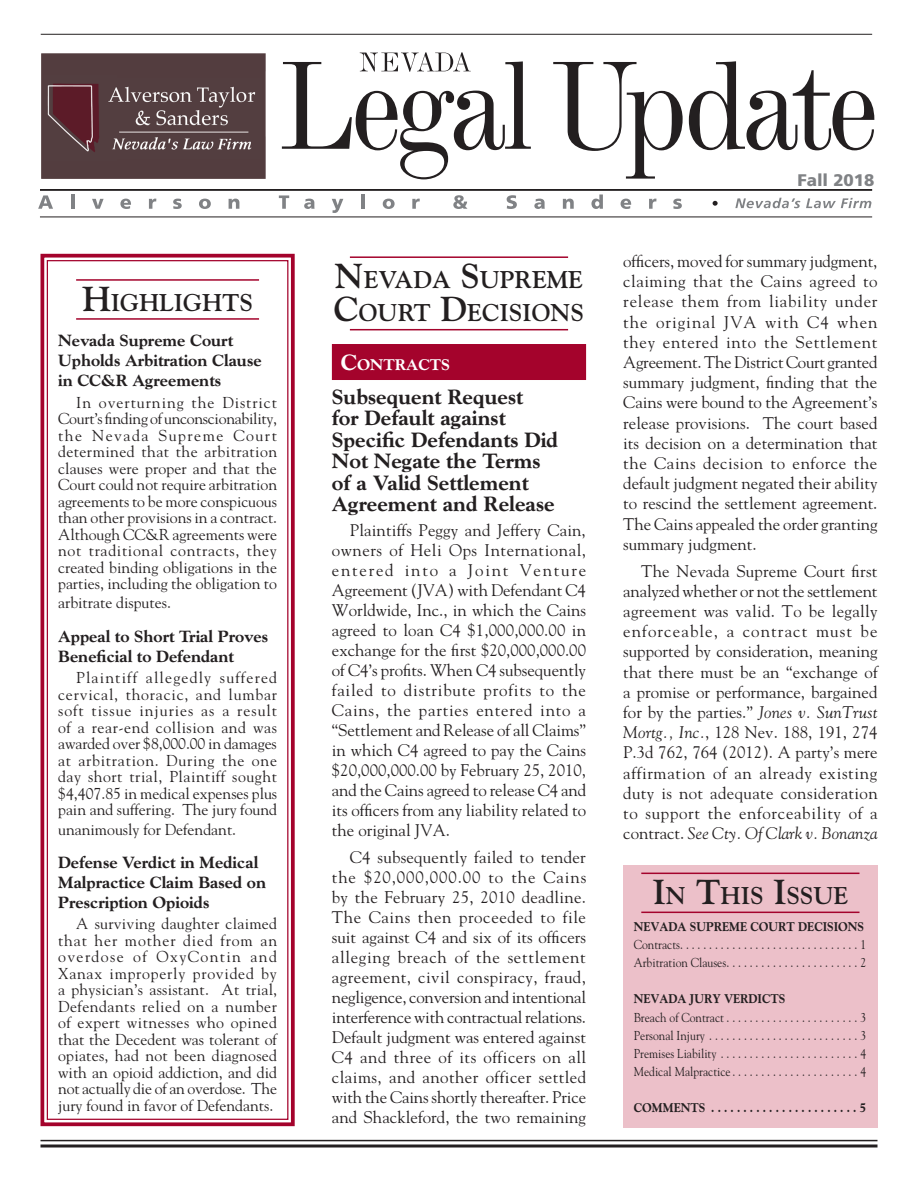
<style>
.page{position:relative;width:918px;height:1188px;background:#fff}
.page>*{position:absolute;margin:0;border:0;box-sizing:border-box;transform-origin:0 0}
.t1{font:700 24.15px/33.5px "Goudy";color:#231f20}
.Subhead{font:800 21px/21.5px "Goudy";color:#231f20}
.Body{font:16.8px/20px "Goudy";color:#231f20;text-align:justify}
.Body-2{font:900 16.8px "Frutiger";color:#808285}
.Subhead-2{font:800 16.5px/19.8px "Goudy";color:#231f20}
.HIghlight_Body{font:15.75px/16.5px "Goudy";color:#231f20;text-align:justify}
.Section_Headers{font:800 15.75px "Goudy";color:#fff}
.Subhead-3{font:12.9px "Goudy";color:#231f20;scale:.9 1}
.Subhead-4{font:800 12.9px "Goudy";color:#231f20;scale:.9 1}
.s1{font-style:italic}
.s2{font-size:34.5px}
.s3{font-size:22.5px}
</style>
<div class="page">
<svg style="left:40px;top:253px;width:255px;height:874px"></svg>
<div style="left:47px;top:260px;width:241px;height:860px;border:1px solid #a4032c"></div>
<hr style="left:76px;top:279px;width:183px;height:2px;background:#a4032c">
<hr style="left:76px;top:318px;width:183px;height:2px;background:#a4032c">
<div style="left:623px;top:865px;width:255px;height:263px;background:#ecc0c9"></div>
<hr style="left:641px;top:873px;width:219px;height:1px;background:#a4032c">
<hr style="left:641px;top:912px;width:219px;height:1px;background:#a4032c">
<hr style="left:350px;top:256px;width:218px;height:2px;background:#a4032c">
<hr style="left:350px;top:329px;width:218px;height:1px;background:#a4032c">
<div style="left:332px;top:344px;width:254px;height:36px;background:#a4032c"></div>
<svg style="left:40px;top:1144px;width:838px;height:4px;fill:#908e8f"></svg>
<hr style="left:40px;top:1140px;width:838px;height:1px;background:#231f20">
<hr style="left:41px;top:34px;width:831px;height:1px;background:#231f20">
<hr style="left:40px;top:217px;width:832px;height:1px;background:#231f20">
<hr style="left:40px;top:189px;width:832px;height:2px;background:#231f20">
<svg style="left:553px;top:62px;width:130px;height:117px"></svg>
<svg style="left:689px;top:61px;width:185px;height:89px"></svg>
<svg style="left:282px;top:52px;width:249px;height:127px"></svg>
<svg style="left:713px;top:201px;width:5px;height:5px"></svg>
<svg style="left:735px;top:198px;width:65px;height:10px"></svg>
<svg style="left:806px;top:198px;width:65px;height:10px"></svg>
<svg style="left:38px;top:195px;width:15px;height:14px"></svg>
<hr style="left:71px;top:194px;width:3px;height:15px;background:#808285">
<svg style="left:92px;top:199px;width:12px;height:10px"></svg>
<svg style="left:120px;top:199px;width:11px;height:10px"></svg>
<svg style="left:149px;top:199px;width:7px;height:10px"></svg>
<svg style="left:173px;top:199px;width:9px;height:10px"></svg>
<svg style="left:199px;top:199px;width:12px;height:10px"></svg>
<svg style="left:229px;top:199px;width:10px;height:10px"></svg>
<svg style="left:279px;top:195px;width:10px;height:14px"></svg>
<svg style="left:304px;top:199px;width:11px;height:10px"></svg>
<svg style="left:332px;top:199px;width:11px;height:14px"></svg>
<hr style="left:361px;top:194px;width:4px;height:15px;background:#808285">
<svg style="left:383px;top:199px;width:12px;height:10px"></svg>
<svg style="left:412px;top:199px;width:8px;height:10px"></svg>
<svg style="left:453px;top:195px;width:14px;height:14px"></svg>
<svg style="left:507px;top:195px;width:10px;height:14px"></svg>
<svg style="left:534px;top:199px;width:11px;height:10px"></svg>
<svg style="left:563px;top:199px;width:11px;height:10px"></svg>
<svg style="left:591px;top:194px;width:12px;height:15px"></svg>
<svg style="left:621px;top:199px;width:10px;height:10px"></svg>
<svg style="left:649px;top:199px;width:8px;height:10px"></svg>
<svg style="left:673px;top:199px;width:9px;height:10px"></svg>
<div style="left:41px;top:53px;width:225px;height:126px;background:#533d3f"></div>
<img style="left:45px;top:76px;width:71px;height:85px">
<img style="left:103px;top:78px;width:159px;height:80px">
<p class="Body-2" style="left:797px;top:169px;width:79px">Fall 2018</p>
<p class="Body" style="left:623px;top:251px;width:256px">officers, moved for summary judgment, claiming that the Cains agreed to release them from liability under the original JVA with C4 when they entered into the Settlement Agreement. The District Court granted summary judgment, finding that the Cains were bound to the Agreement’s release provisions. The court based its decision on a determination that the Cains decision to enforce the default judgment negated their ability to rescind the settlement agreement.<br>The Cains appealed the order granting summary judgment.</p>
<p class="Body" style="left:623px;top:560px;width:256px;text-indent:18px">The Nevada Supreme Court first analyzed whether or not the settlement agreement was valid. To be legally enforceable, a contract must be supported by consideration, meaning that there must be an “exchange of a promise or performance, bargained for by the parties.” <span class="s1">Jones v. SunTrust Mortg., Inc.</span>, 128 Nev. 188, 191, 274<br>P.3d 762, 764 (2012). A party’s mere affirmation of an already existing duty is not adequate consideration to support the enforceability of a contract. <span class="s1">See Cty. Of Clark v. Bonanza</span></p>
<p class="t1" style="left:334px;top:263px;width:252px"><span class="s2">N</span>EVADA <span class="s2">S</span>UPREME<br><span class="s2">C</span>OURT <span class="s2">D</span>ECISIONS</p>
<p class="Section_Headers" style="left:341px;top:355px;width:110px"><span class="s3">C</span>ONTRACTS</p>
<p class="Subhead" style="left:332px;top:386px;width:228px">Subsequent Request<br>for Default against<br>Specific Defendants Did<br>Not Negate the Terms of a Valid Settlement<br>Agreement and Release</p>
<p class="Body" style="left:332px;top:520px;width:256px;text-indent:18px">Plaintiffs Peggy and Jeffery Cain, owners of Heli Ops International, entered into a Joint Venture Agreement (JVA) with Defendant C4<br>Worldwide, Inc., in which the Cains agreed to loan C4 $1,000,000.00 in exchange for the first $20,000,000.00 of C4’s profits. When C4 subsequently failed to distribute profits to the Cains, the parties entered into a “Settlement and Release of all Claims” in which C4 agreed to pay the Cains $20,000,000.00 by February 25, 2010, and the Cains agreed to release C4 and its officers from any liability related to the original JVA.</p>
<p class="Body" style="left:332px;top:847px;width:256px;text-indent:18px">C4 subsequently failed to tender the $20,000,000.00 to the Cains by the February 25, 2010 deadline.<br>The Cains then proceeded to file suit against C4 and six of its officers alleging breach of the settlement agreement, civil conspiracy, fraud, negligence, conversion and intentional interference with contractual relations.<br>Default judgment was entered against C4 and three of its officers on all claims, and another officer settled with the Cains shortly thereafter. Price and Shackleford, the two remaining</p>
<p class="t1" style="left:82px;top:285px;width:172px"><span class="s2">H</span>IGHLIGHTS</p>
<p class="Subhead-2" style="left:58px;top:331px;width:205px">Nevada Supreme Court<br>Upholds Arbitration Clause in CC&amp;R Agreements</p>
<p class="HIghlight_Body" style="left:58px;top:393px;width:221px;text-indent:18px">In overturning the District Court’s finding of unconscionability, the Nevada Supreme Court determined that the arbitration clauses were proper and that the Court could not require arbitration agreements to be more conspicuous than other provisions in a contract.<br>Although CC&amp;R agreements were not traditional contracts, they created binding obligations in the parties, including the obligation to</p>
<p class="HIghlight_Body" style="left:58px;top:594px;width:114px">arbitrate disputes.</p>
<p class="Subhead-2" style="left:58px;top:626px;width:211px">Appeal to Short Trial Proves<br>Beneficial to Defendant</p>
<p class="HIghlight_Body" style="left:58px;top:669px;width:221px;text-indent:18px">Plaintiff allegedly suffered cervical, thoracic, and lumbar soft tissue injuries as a result of a rear-end collision and was awarded over $8,000.00 in damages at arbitration. During the one day short trial, Plaintiff sought $4,407.85 in medical expenses plus pain and suffering. The jury found</p>
<p class="HIghlight_Body" style="left:58px;top:820px;width:180px">unanimously for Defendant.</p>
<p class="Subhead-2" style="left:58px;top:853px;width:210px">Defense Verdict in Medical<br>Malpractice Claim Based on<br>Prescription Opioids</p>
<p class="HIghlight_Body" style="left:58px;top:915px;width:221px;text-indent:18px">A surviving daughter claimed that her mother died from an overdose of OxyContin and Xanax improperly provided by a physician’s assistant. At trial, Defendants relied on a number of expert witnesses who opined that the Decedent was tolerant of opiates, had not been diagnosed with an opioid addiction, and did not actually die of an overdose. The jury found in favor of Defendants.</p>
<p class="Subhead-4" style="left:634px;top:919px;width:257px">NEVADA SUPREME COURT DECISIONS</p>
<p class="t1" style="left:653px;top:879px;width:197px"><span class="s2">I</span>N <span class="s2">T</span>HIS <span class="s2">I</span>SSUE</p>
<p class="Subhead-3" style="left:634px;top:937px;width:56px">Contracts................................</p>
<p class="Subhead-3" style="left:860px;top:937px;width:8px">1</p>
<p class="Subhead-3" style="left:634px;top:955px;width:107px">Arbitration Clauses........................</p>
<p class="Subhead-3" style="left:860px;top:955px;width:8px">2</p>
<p class="Subhead-4" style="left:634px;top:992px;width:170px">NEVADA JURY VERDICTS</p>
<p class="Subhead-3" style="left:634px;top:1009px;width:105px">Breach of Contract........................</p>
<p class="Subhead-3" style="left:860px;top:1009px;width:8px">3</p>
<p class="Subhead-3" style="left:634px;top:1027px;width:85px">Personal Injury...........................</p>
<p class="Subhead-3" style="left:860px;top:1027px;width:8px">3</p>
<p class="Subhead-3" style="left:634px;top:1045px;width:100px">Premises Liability .........................</p>
<p class="Subhead-3" style="left:860px;top:1045px;width:8px">4</p>
<p class="Subhead-3" style="left:634px;top:1064px;width:112px">Medical Malpractice.......................</p>
<p class="Subhead-3" style="left:860px;top:1064px;width:8px">4</p>
<p class="Subhead-4" style="left:634px;top:1100px;width:260px">COMMENTS . . . . . . . . . . . . . . . . . . . . . . . 5</p>
</div>
